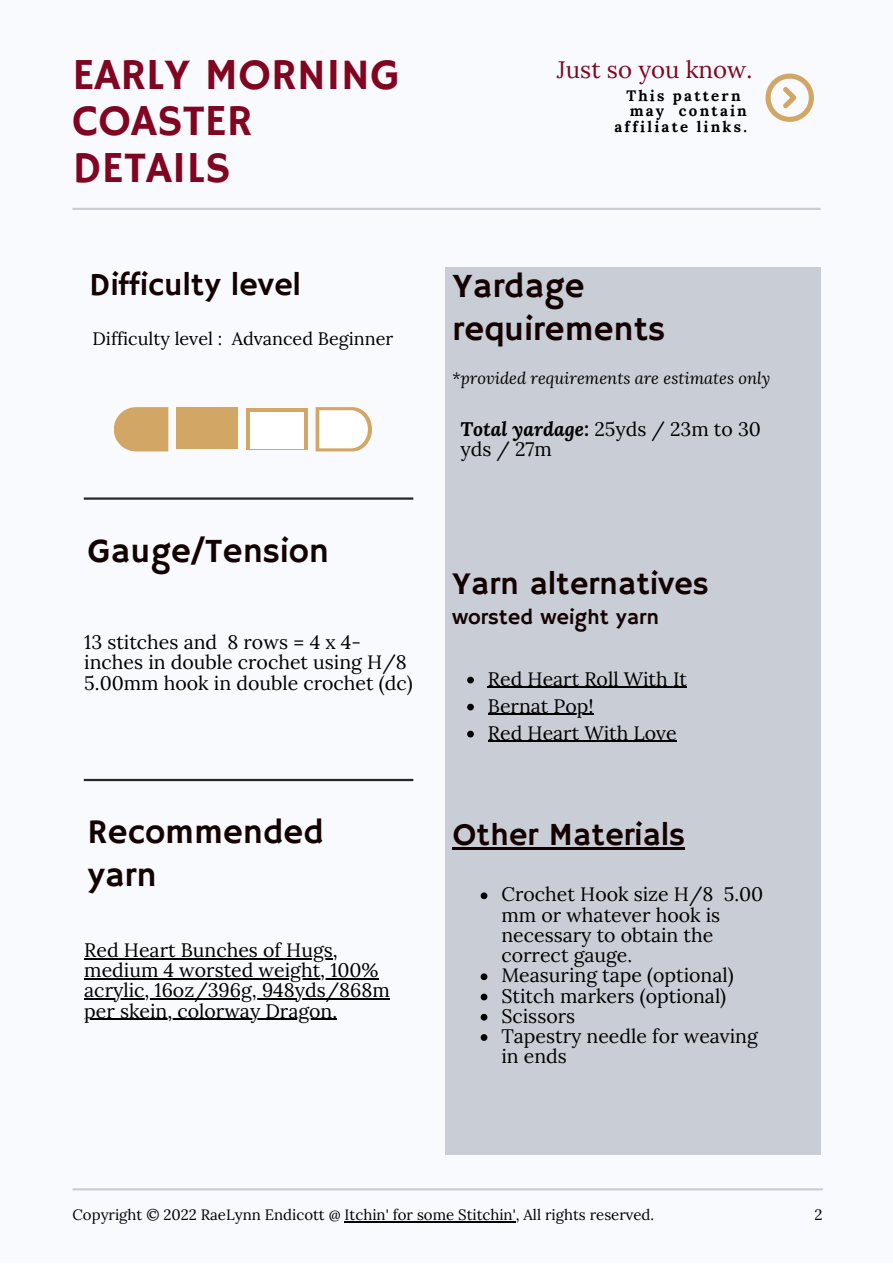
<style>
.page{position:relative;width:893px;height:1264px;background:#fff}
.page>*{position:absolute;margin:0;border:0;box-sizing:border-box;transform-origin:0 0}
.t1{font:44.1px/46px "Hammersmith One";color:#810520}
.t2{font:34.5px/42.8px "Hammersmith One";color:#140101}
.t3{font:32.1px "Hammersmith One";color:#140101}
.t4{font:24px "Lora";color:#810520}
.t5{font:21.6px "Hammersmith One";color:#140101}
.t6{font:19.5px/20.2px "Lora";color:#000}
.t7{font:18px "Lora";color:#000}
.t8{font:italic 16.5px "Lora";color:#000}
.t9{font:15px "Lora";color:#000}
.t10{font:700 15px "Lora";letter-spacing:.15em;color:#000}
.s1{font-weight:700;font-style:italic}
</style>
<div class="page">
<div style="left:0;top:0;width:892px;height:1262px;background:#f8fafd"></div>
<hr style="left:72px;top:208px;width:748px;height:2px;background:#c9ced6">
<hr style="left:72px;top:1188px;width:750px;height:2px;background:#c9ced6">
<div style="left:445px;top:267px;width:375px;height:887px;background:#c9ced6"></div>
<hr style="left:84px;top:497px;width:329px;height:2px;background:#272727">
<svg style="left:765px;top:74px;width:48px;height:48px"></svg>
<hr style="left:344px;top:1220px;width:172px;height:2px;background:#000">
<hr style="left:84px;top:778px;width:329px;height:3px;background:#272727">
<hr style="left:84px;top:958px;width:254px;height:1px;background:#000">
<hr style="left:84px;top:978px;width:294px;height:1px;background:#000">
<hr style="left:84px;top:998px;width:306px;height:1px;background:#000">
<hr style="left:84px;top:1018px;width:253px;height:1px;background:#000">
<svg style="left:467px;top:676px;width:7px;height:7px"></svg>
<hr style="left:488px;top:687px;width:199px;height:1px;background:#000">
<svg style="left:467px;top:703px;width:7px;height:7px"></svg>
<hr style="left:488px;top:713px;width:105px;height:2px;background:#000">
<svg style="left:467px;top:730px;width:7px;height:7px"></svg>
<hr style="left:488px;top:740px;width:188px;height:2px;background:#000">
<hr style="left:452px;top:847px;width:233px;height:2px;background:#140101">
<svg style="left:480px;top:892px;width:7px;height:7px"></svg>
<svg style="left:480px;top:973px;width:7px;height:7px"></svg>
<svg style="left:480px;top:993px;width:7px;height:7px"></svg>
<svg style="left:480px;top:1013px;width:7px;height:7px"></svg>
<svg style="left:480px;top:1034px;width:7px;height:6px"></svg>
<svg style="left:114px;top:407px;width:54px;height:44px;background:#d5ad71"></svg>
<div style="left:176px;top:407px;width:62px;height:42px;background:#d2a665"></div>
<svg style="left:246px;top:408px;width:61px;height:42px"></svg>
<svg style="left:316px;top:407px;width:56px;height:44px"></svg>
<div style="left:250px;top:412px;width:53px;height:36px;background:#fff"></div>
<h1 class="t1" style="left:72px;top:54px;width:328px">EARLY MORNING<br>COASTER<br>DETAILS</h1>
<h3 class="t3" style="left:89px;top:266px;width:213px">Difficulty level</h3>
<p class="t7" style="left:93px;top:327px;width:302px">Difficulty level : Advanced Beginner</p>
<h2 class="t2" style="left:88px;top:531px;width:243px">Gauge/Tension</h2>
<p class="t6" style="left:84px;top:632px;width:330px">13 stitches and 8 rows = 4 x 4- inches in double crochet using H/8<br>5.00mm hook in double crochet (dc)</p>
<h2 class="t2" style="left:88px;top:812px;width:237px">Recommended yarn</h2>
<p class="t6" style="left:84px;top:939px;width:307px">Red Heart Bunches of Hugs, medium 4 worsted weight, 100% acrylic, 16oz/396g, 948yds/868m per skein, colorway Dragon.</p>
<p class="t4" style="left:557px;top:54px;width:197px">Just so you know.</p>
<p class="t10" style="left:626px;top:86px;width:116px">This pattern</p>
<p class="t10" style="left:629px;top:101px;width:119px">may contain</p>
<p class="t10" style="left:614px;top:117px;width:134px">affiliate links.</p>
<h2 class="t2" style="left:452px;top:266px;width:214px">Yardage requirements</h2>
<p class="t8" style="left:452px;top:367px;width:320px">*provided requirements are estimates only</p>
<p class="t6" style="left:460px;top:419px;width:302px"><span class="s1">Total yardage:</span> 25yds / 23m to 30 yds / 27m</p>
<h3 class="t3" style="left:452px;top:564px;width:258px">Yarn alternatives</h3>
<p class="t5" style="left:452px;top:604px;width:208px">worsted weight yarn</p>
<p class="t6" style="left:488px;top:665px;width:201px;line-height:27px">Red Heart Roll With It<br>Bernat Pop!<br>Red Heart With Love</p>
<h3 class="t3" style="left:452px;top:816px;width:234px">Other Materials</h3>
<p class="t6" style="left:501px;top:884px;width:263px">Crochet Hook size H/8 5.00 mm or whatever hook is necessary to obtain the correct gauge.<br>Measuring tape (optional)<br>Stitch markers (optional)<br>Scissors<br>Tapestry needle for weaving in ends</p>
<p class="t9" style="left:72px;top:1204px;width:583px">Copyright © 2022 RaeLynn Endicott @ Itchin' for some Stitchin', All rights reserved.</p>
<p class="t9" style="left:814px;top:1204px;width:10px">2</p>
</div>
